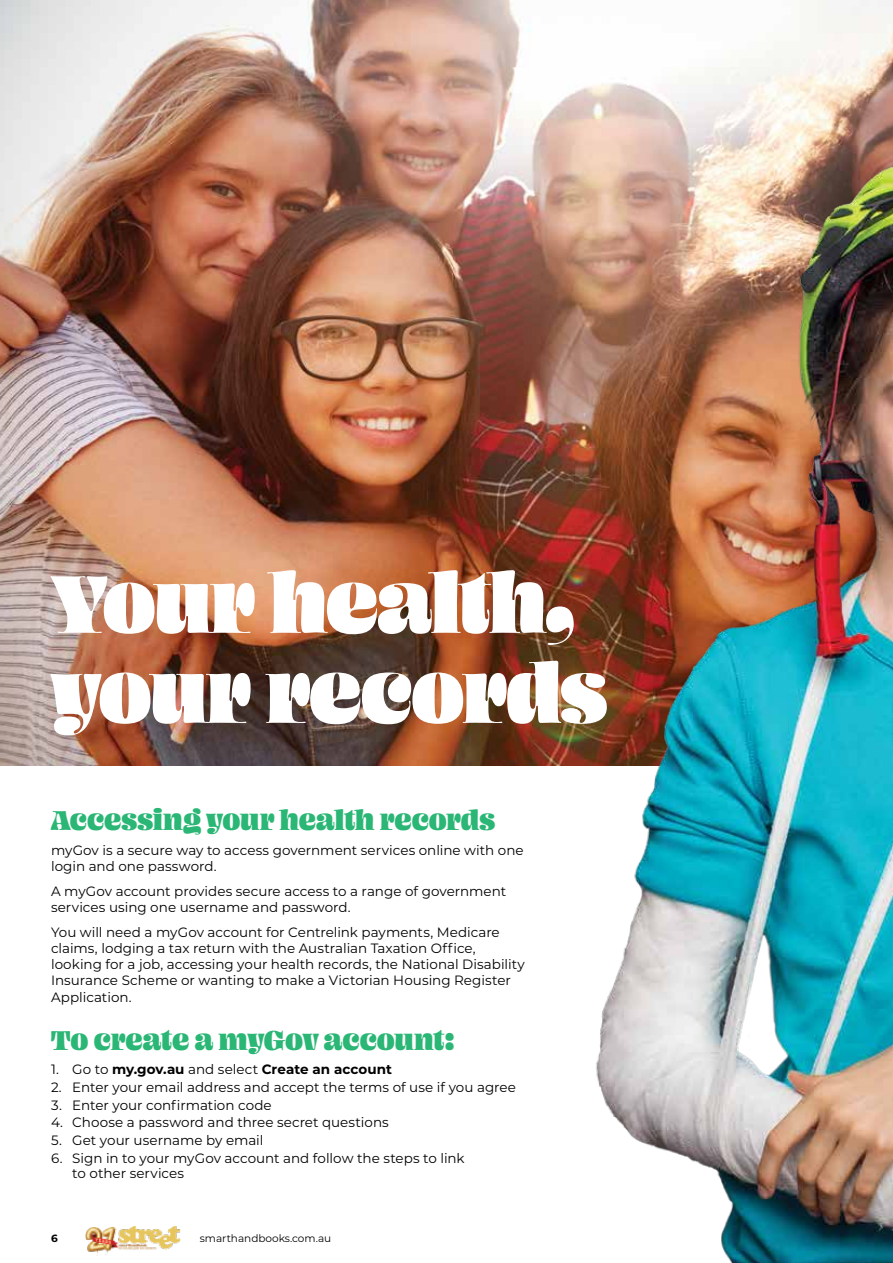
<style>
.page{position:relative;width:893px;height:1263px;background:#fff}
.page>*{position:absolute;margin:0;border:0;box-sizing:border-box;transform-origin:0 0}
.t1{font:90px/90px "Ohno Blazeface 72 Point";letter-spacing:-.005em;color:#fff}
.t2{font:30px "Ohno Blazeface 24 Point";color:#2ab675}
.t3{font:13.5px/16.2px "Montserrat";color:#000}
.t4{font:700 13.5px "Montserrat";color:#000}
.t5{font:10.5px "Montserrat";color:#000}
.t6{font:700 10.5px "Montserrat";color:#000}
.s1{font-weight:400}
</style>
<div class="page">
<img style="left:85px;top:1226px;width:96px;height:29px">
<img style="left:0;top:0;width:893px;height:765px">
<img style="left:548px;top:111px;width:345px;height:1152px">
<h1 class="t1" style="left:51px;top:557px;width:558px">Your health, your records</h1>
<h2 class="t2" style="left:51px;top:802px;width:446px">Accessing your health records</h2>
<p class="t3" style="left:51px;top:841px;width:474px">myGov is a secure way to access government services online with one login and one password.</p>
<p class="t3" style="left:51px;top:882px;width:457px">A myGov account provides secure access to a range of government services using one username and password.</p>
<p class="t3" style="left:51px;top:923px;width:475px">You will need a myGov account for Centrelink payments, Medicare claims, lodging a tax return with the Australian Taxation Office, looking for a job, accessing your health records, the National Disability Insurance Scheme or wanting to make a Victorian Housing Register Application.</p>
<h2 class="t2" style="left:51px;top:1022px;width:406px">To create a myGov account:</h2>
<p class="t4" style="left:51px;top:1060px;width:342px"><span class="s1">1. Go to</span> my.gov.au <span class="s1">and select</span> Create an account</p>
<p class="t3" style="left:51px;top:1078px;width:466px">2. Enter your email address and accept the terms of use if you agree</p>
<p class="t3" style="left:51px;top:1096px;width:222px">3. Enter your confirmation code</p>
<p class="t3" style="left:51px;top:1114px;width:339px">4. Choose a password and three secret questions</p>
<p class="t3" style="left:51px;top:1131px;width:214px">5. Get your username by email</p>
<p class="t3" style="left:72px;top:1149px;width:394px;line-height:15.5px;text-indent:-21px">6. Sign in to your myGov account and follow the steps to link to other services</p>
<p class="t6" style="left:51px;top:1230px;width:8px">6</p>
<p class="t5" style="left:200px;top:1231px;width:133px">smarthandbooks.com.au</p>
</div>
